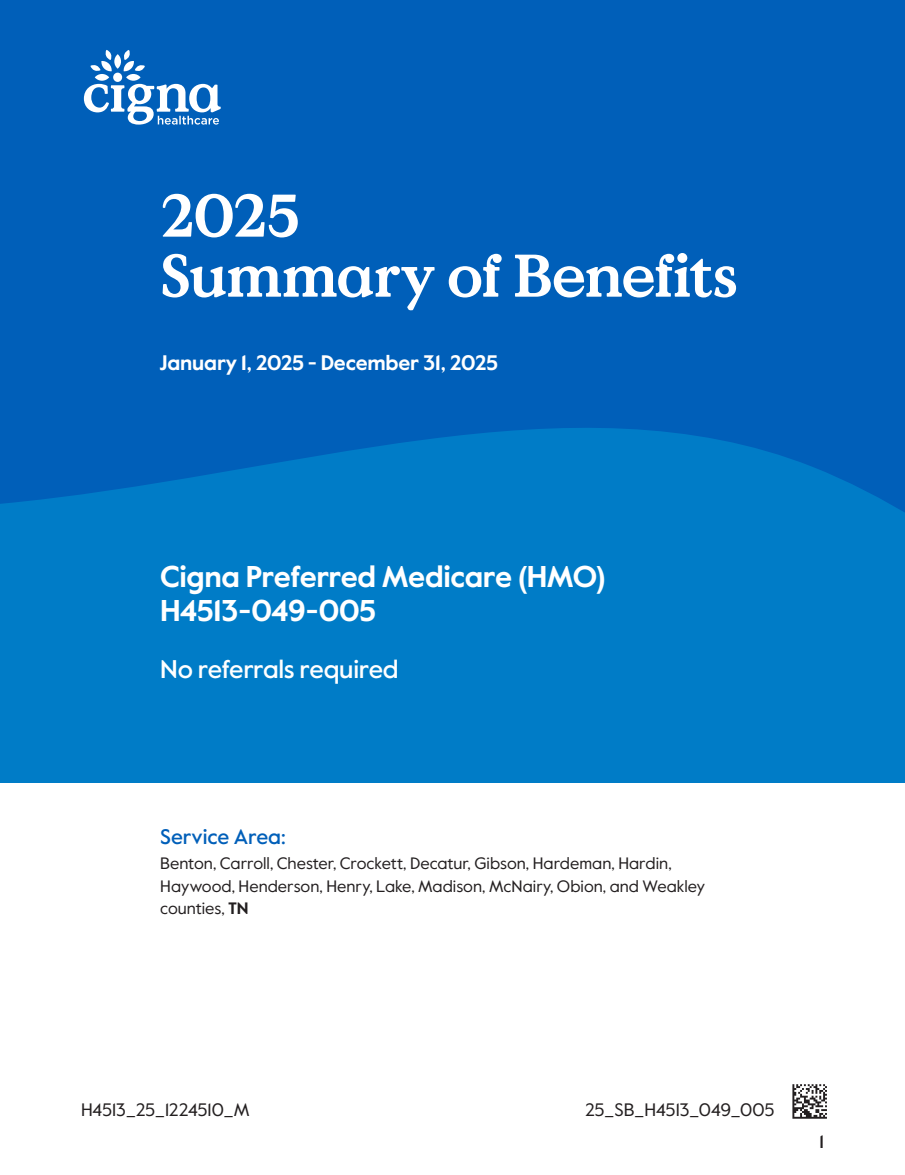
<style>
.page{position:relative;width:905px;height:1175px;background:#fff}
.page>*{position:absolute;margin:0;border:0;box-sizing:border-box;transform-origin:0 0}
.t1{font:700 60px "Value Serif Pro";letter-spacing:-.03em;color:#fff}
.subtitle_toc{font:700 30px/34.5px "Value Sans Pro";letter-spacing:-.015em;color:#fff}
.blurb{font:500 25.5px "Value Sans Pro";letter-spacing:-.015em;color:#fff}
.dates{font:700 21px "Value Sans Pro";letter-spacing:-.01em;color:#fff}
.service_area_heading{font:500 21px "Value Sans Pro";letter-spacing:-.005em;color:#005fb9}
.print_code{font:18px "Value Sans Pro";color:#231f20}
.mat_ID{font:18px "Value Sans Pro";letter-spacing:-.005em;color:#231f20}
.t2{font:500 18px "Value Sans Pro";color:#231f20}
.para_service_area{font:16.5px/22.5px "Value Sans Pro";color:#231f20}
.s1{font-weight:700}
</style>
<div class="page">
<svg style="left:792px;top:1084px;width:34px;height:34px"></svg>
<div style="left:0;top:338px;width:904px;height:445px;background:#007cc7"></div>
<svg style="left:0;top:0;width:904px;height:512px;background:#0062ba"></svg>
<svg style="left:84px;top:50px;width:137px;height:75px"></svg>
<p class="t1" style="left:160px;top:179px;width:142px">2025</p>
<p class="t1" style="left:160px;top:239px;width:579px">Summary of Benefits</p>
<p class="dates" style="left:159px;top:350px;width:340px">January 1, 2025 - December 31, 2025</p>
<p class="subtitle_toc" style="left:160px;top:560px;width:447px">Cigna Preferred Medicare (HMO)<br>H4513-049-005</p>
<p class="blurb" style="left:160px;top:654px;width:240px">No referrals required</p>
<p class="service_area_heading" style="left:160px;top:823px;width:127px">Service Area:</p>
<p class="para_service_area" style="left:160px;top:852px;width:546px">Benton, Carroll, Chester, Crockett, Decatur, Gibson, Hardeman, Hardin,<br>Haywood, Henderson, Henry, Lake, Madison, McNairy, Obion, and Weakley counties, <span class="s1">TN</span></p>
<p class="mat_ID" style="left:81px;top:1098px;width:170px">H4513_25_1224510_M</p>
<p class="print_code" style="left:585px;top:1098px;width:191px">25_SB_H4513_049_005</p>
<p class="t2" style="left:819px;top:1130px;width:6px">1</p>
</div>
